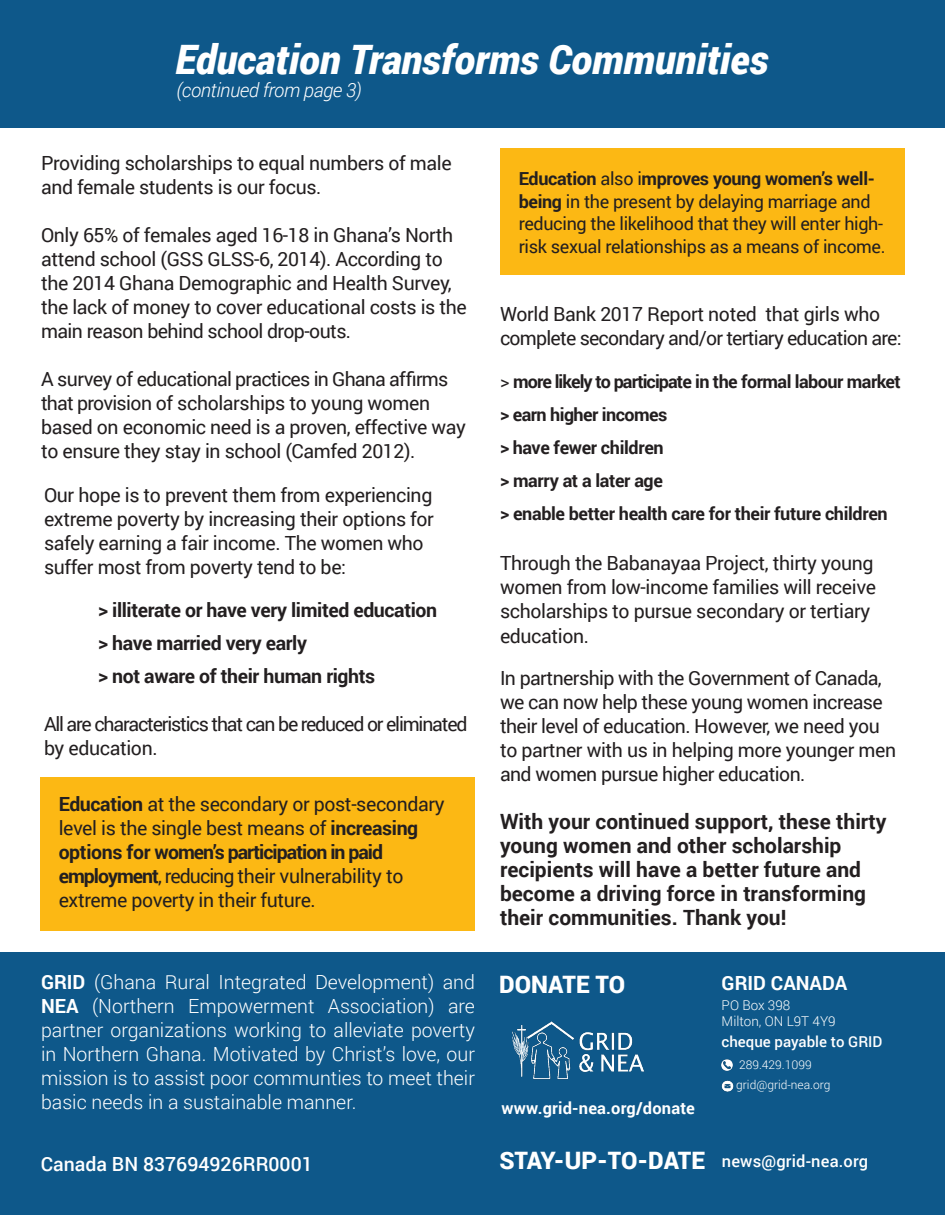
<style>
.page{position:relative;width:945px;height:1215px;background:#fff}
.page>*{position:absolute;margin:0;border:0;box-sizing:border-box;transform-origin:0 0}
.t1{font:italic 900 40.5px "Roboto";color:#fff;scale:.96 1}
.Body_Text{font:900 24px "Roboto";letter-spacing:-.005em;color:#fff}
.t2{font:700 21px/24px "Roboto";color:#231f20}
.t3{font:19.5px/24px "Roboto";letter-spacing:-.02em;color:#231f20}
.Body_Text-2{font:300 19.5px/24px "Roboto";color:#fff;text-align:justify}
.t4{font:700 19.5px "Roboto";letter-spacing:-.02em;color:#231f20}
.t5{font:19.5px/24px "Roboto";letter-spacing:-.04em;color:#231f20}
.t6{font:19.5px/24px "Roboto";letter-spacing:-.06em;color:#231f20}
.t7{font:500 19.5px "Roboto";color:#fff}
.t8{font:italic 300 19.5px "Roboto";letter-spacing:-.02em;color:#fff}
.Body_Text-3{font:700 19.5px "Roboto";color:#fff}
.t9{font:700 18px "Roboto";letter-spacing:-.02em;color:#231f20}
.t10{font:18px/22.5px "Roboto";letter-spacing:-.02em;color:#231f20}
.t11{font:700 18px "Roboto";letter-spacing:-.04em;color:#231f20}
.Body_Text-4{font:700 16.5px "Roboto";letter-spacing:.01em;color:#fff}
.Body_Text-5{font:500 16.5px "Roboto";letter-spacing:.01em;color:#fff}
.Body_Text-6{font:500 15px "Roboto";color:#fff}
.Body_Text-7{font:300 13.5px "Roboto";color:#fff}
.Body_Text-8{font:300 12px "Roboto";color:#fff}
.s1{font-weight:700}
.s2{font-weight:400}
</style>
<div class="page">
<div style="left:500px;top:148px;width:404px;height:127px;background:#fcb814"></div>
<div style="left:40px;top:777px;width:435px;height:154px;background:#fcb814"></div>
<div style="left:0;top:953px;width:945px;height:262px;background:#0e588a"></div>
<div style="left:0;top:0;width:945px;height:127px;background:#0e588a"></div>
<img style="left:721px;top:1080px;width:13px;height:12px">
<img style="left:721px;top:1059px;width:12px;height:12px">
<img style="left:512px;top:1022px;width:133px;height:57px">
<p class="t1" style="left:175px;top:31px;width:619px">Education Transforms Communities</p>
<p class="t8" style="left:177px;top:77px;width:187px">(continued from page 3)</p>
<p class="t3" style="left:41px;top:150px;width:412px">Providing scholarships to equal numbers of male and female students is our focus.</p>
<p class="t3" style="left:41px;top:222px;width:427px">Only 65% of females aged 16-18 in Ghana’s North attend school (GSS GLSS-6, 2014). According to the 2014 Ghana Demographic and Health Survey, the lack of money to cover educational costs is the main reason behind school drop-outs.</p>
<p class="t3" style="left:41px;top:366px;width:426px">A survey of educational practices in Ghana affirms that provision of scholarships to young women based on economic need is a proven, effective way to ensure they stay in school (Camfed 2012).</p>
<p class="t3" style="left:44px;top:482px;width:390px">Our hope is to prevent them from experiencing</p>
<p class="t3" style="left:44px;top:506px;width:391px">extreme poverty by increasing their options for safely earning a fair income. The women who</p>
<p class="t3" style="left:44px;top:554px;width:304px">suffer most from poverty tend to be:</p>
<p class="t4" style="left:98px;top:597px;width:341px">&gt; illiterate or have very limited education</p>
<p class="t4" style="left:98px;top:630px;width:211px">&gt; have married very early</p>
<p class="t4" style="left:98px;top:663px;width:279px">&gt; not aware of their human rights</p>
<p class="t6" style="left:44px;top:712px;width:425px">All are characteristics that can be reduced or eliminated by education.</p>
<p class="t3" style="left:59px;top:791px;width:387px"><span class="s1">Education</span> at the secondary or post-secondary level is the single best means of <span class="s1">increasing options for women’s participation in paid</span></p>
<p class="t3" style="left:59px;top:863px;width:346px"><span class="s1">employment</span>, reducing their vulnerability to</p>
<p class="t3" style="left:59px;top:887px;width:259px">extreme poverty in their future.</p>
<p class="Body_Text-2" style="left:41px;top:970px;width:436px"><span class="s1">GRID</span> (Ghana Rural Integrated Development) and <span class="s1">NEA</span> (Northern Empowerment Association) are partner organizations working to alleviate poverty in Northern Ghana. Motivated by Christ’s love, our mission is to assist poor communties to meet their basic needs in a sustainable manner.</p>
<p class="t7" style="left:41px;top:1150px;width:274px">Canada BN 837694926RR0001</p>
<p class="t9" style="left:519px;top:166px;width:358px">Education <span class="s2">also i</span>mproves young women’s well-</p>
<p class="t10" style="left:519px;top:190px;width:353px"><span class="s1">being</span> in the present by delaying marriage and</p>
<p class="t10" style="left:519px;top:212px;width:368px">reducing the likelihood that they will enter high&shy;risk sexual relationships as a means of income.</p>
<p class="t5" style="left:500px;top:301px;width:403px">World Bank 2017 Report noted that girls who complete secondary and/or tertiary education are:</p>
<p class="t11" style="left:500px;top:369px;width:402px"><span class="s2">&gt;</span> more likely to participate in the formal labour market</p>
<p class="t9" style="left:500px;top:402px;width:169px">&gt; earn higher incomes</p>
<p class="t9" style="left:500px;top:435px;width:165px">&gt; have fewer children</p>
<p class="t9" style="left:500px;top:468px;width:164px">&gt; marry at a later age</p>
<p class="t9" style="left:500px;top:501px;width:389px">&gt; enable better health care for their future children</p>
<p class="t3" style="left:500px;top:550px;width:378px;line-height:24.5px">Through the Babanayaa Project, thirty young women from low-income families will receive scholarships to pursue secondary or tertiary education.</p>
<p class="t3" style="left:500px;top:666px;width:398px">In partnership with the Government of Canada, we can now help these young women increase their level of education. However, we need you to partner with us in helping more younger men and women pursue higher education.</p>
<p class="t2" style="left:500px;top:809px;width:388px">With your continued support, these thirty young women and other scholarship</p>
<p class="t2" style="left:500px;top:857px;width:363px">recipients will have a better future and</p>
<p class="t2" style="left:500px;top:881px;width:368px">become a driving force in transforming their communities. Thank you!</p>
<p class="Body_Text" style="left:499px;top:967px;width:128px">DONATE TO</p>
<p class="Body_Text-4" style="left:502px;top:1097px;width:195px">www.grid-nea.org/donate</p>
<p class="Body_Text-3" style="left:722px;top:969px;width:127px">GRID CANADA</p>
<p class="Body_Text-7" style="left:722px;top:996px;width:70px">PO Box 398</p>
<p class="Body_Text-7" style="left:722px;top:1012px;width:116px">Milton, ON L9T 4Y9</p>
<p class="Body_Text-6" style="left:722px;top:1031px;width:162px">cheque payable to GRID</p>
<p class="Body_Text-8" style="left:739px;top:1057px;width:74px">289.429.1099</p>
<p class="Body_Text-8" style="left:736px;top:1076px;width:96px">grid@grid-nea.org</p>
<p class="Body_Text" style="left:500px;top:1144px;width:207px">STAY-UP-TO-DATE</p>
<p class="Body_Text-5" style="left:722px;top:1150px;width:148px">news@grid-nea.org</p>
</div>
